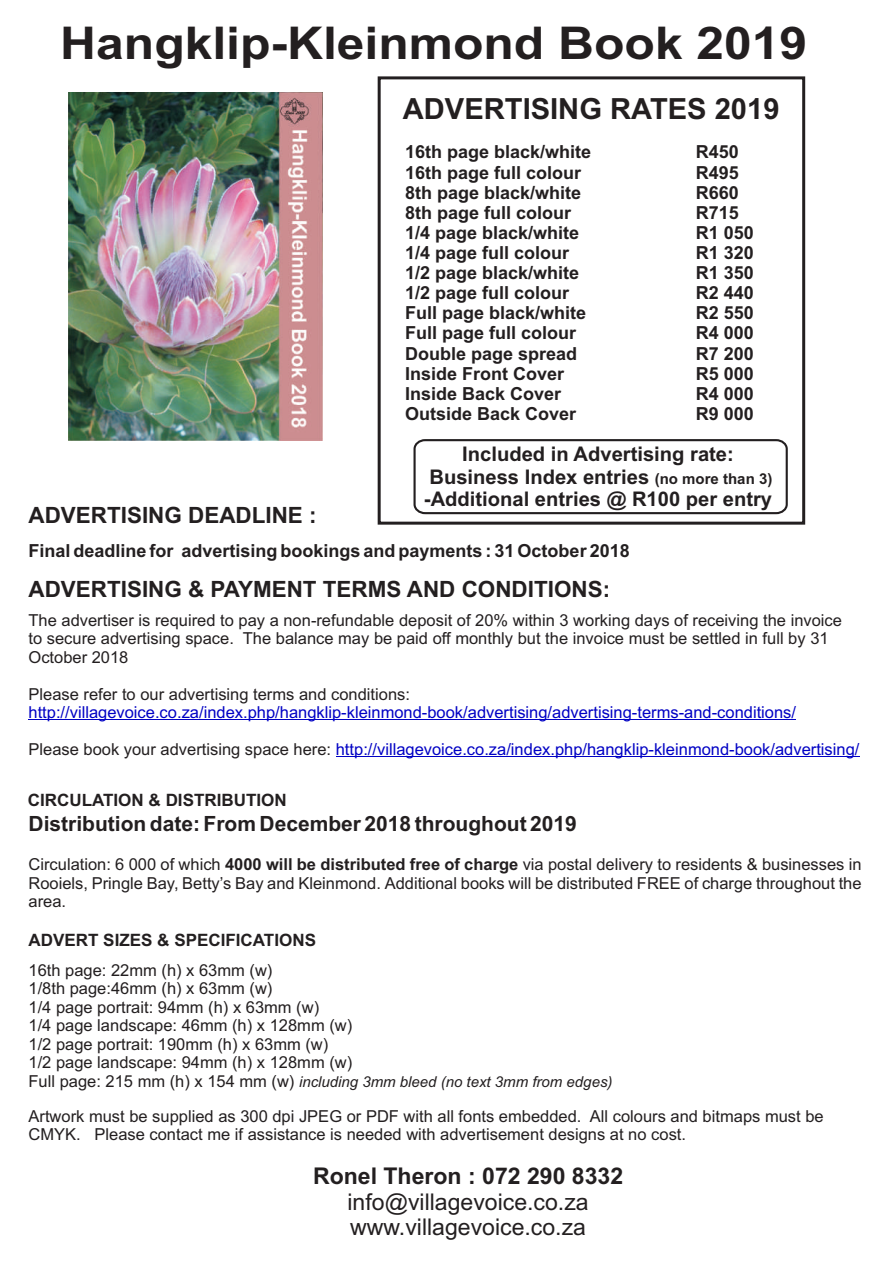
<style>
.page{position:relative;width:893px;height:1263px;background:#fff}
.page>*{position:absolute;margin:0;border:0;box-sizing:border-box;transform-origin:0 0}
.t1{font:700 45.15px "Arial";color:#231f20;scale:1.1 1}
.t2{font:700 29.1px "Arial";color:#231f20}
.t3{font:23.1px/25.8px "Arial";color:#231f20}
.t4{font:700 23.1px "Arial";color:#231f20}
.t5{font:700 22.5px "Arial";color:#231f20}
.t6{font:700 21px "Arial";color:#231f20}
.t7{font:700 20.1px/22.5px "Arial";color:#231f20;text-align:center}
.t8{font:700 18px/20.1px "Arial";color:#231f20}
.t9{font:700 17.1px "Arial";color:#231f20}
.t10{font:16.5px/18.5px "Arial";color:#231f20}
.t11{font:16.5px "Arial";color:#0000c4}
.t12{font:italic 15px "Arial";color:#231f20}
.s1{font-size:15px}
.s2{color:#231f20}
.s3{font-weight:700}
.s4{font-style:normal;font-size:16.5px}
</style>
<div class="page">
<div style="left:378px;top:76px;width:427px;height:449px;border:3px solid #231f20"></div>
<svg style="left:413px;top:439px;width:375px;height:76px"></svg>
<hr style="left:29px;top:719px;width:767px;height:1px;background:#0000c4">
<hr style="left:336px;top:756px;width:524px;height:1px;background:#0000c4">
<img style="left:68px;top:92px;width:254px;height:349px">
<h1 class="t1" style="left:60px;top:26px;width:681px">Hangklip-Kleinmond Book 2019</h1>
<h2 class="t2" style="left:403px;top:98px;width:378px">ADVERTISING RATES 2019</h2>
<p class="t8" style="left:405px;top:144px;width:188px">16th page black/white<br>16th page full colour<br>8th page black/white<br>8th page full colour<br>1/4 page black/white<br>1/4 page full colour<br>1/2 page black/white<br>1/2 page full colour<br>Full page black/white<br>Full page full colour<br>Double page spread<br>Inside Front Cover<br>Inside Back Cover<br>Outside Back Cover</p>
<p class="t8" style="left:696px;top:144px;width:60px">R450<br>R495<br>R660<br>R715<br>R1 050<br>R1 320<br>R1 350<br>R2 440<br>R2 550<br>R4 000<br>R7 200<br>R5 000<br>R4 000<br>R9 000</p>
<p class="t7" style="left:424px;top:445px;width:350px">Included in Advertising rate:<br>Business Index entries <span class="s1">(no more than 3) </span>-Additional entries @ R100 per entry</p>
<h3 class="t5" style="left:29px;top:506px;width:290px">ADVERTISING DEADLINE :</h3>
<p class="t8" style="left:29px;top:542px;width:603px">Final deadline for advertising bookings and payments : 31 October 2018</p>
<h3 class="t5" style="left:29px;top:580px;width:583px">ADVERTISING &amp; PAYMENT TERMS AND CONDITIONS:</h3>
<p class="t10" style="left:29px;top:612px;width:815px">The advertiser is required to pay a non-refundable deposit of 20% within 3 working days of receiving the invoice to secure advertising space. The balance may be paid off monthly but the invoice must be settled in full by 31<br>October 2018</p>
<p class="t10" style="left:29px;top:686px;width:383px">Please refer to our advertising terms and conditions:</p>
<p class="t11" style="left:29px;top:743px;width:832px"><span class="s2">Please book your advertising space here:</span> http://villagevoice.co.za/index.php/hangklip-kleinmond-book/advertising/</p>
<p class="t11" style="left:29px;top:706px;width:769px">http://villagevoice.co.za/index.php/hangklip-kleinmond-book/advertising/advertising-terms-and-conditions/</p>
<p class="t9" style="left:28px;top:793px;width:261px">CIRCULATION &amp; DISTRIBUTION</p>
<p class="t6" style="left:29px;top:815px;width:550px">Distribution date: From December 2018 throughout 2019</p>
<p class="t10" style="left:29px;top:857px;width:835px">Circulation: 6 000 of which <span class="s3">4000 will be distributed free of charge</span> via postal delivery to residents &amp; businesses in</p>
<p class="t10" style="left:28px;top:893px;width:39px">area.</p>
<p class="t10" style="left:29px;top:875px;width:835px">Rooiels, Pringle Bay, Betty’s Bay and Kleinmond. Additional books will be distributed FREE of charge throughout the</p>
<p class="t9" style="left:29px;top:933px;width:289px">ADVERT SIZES &amp; SPECIFICATIONS</p>
<p class="t10" style="left:29px;top:962px;width:325px">16th page: 22mm (h) x 63mm (w)<br>1/8th page:46mm (h) x 63mm (w)<br>1/4 page portrait: 94mm (h) x 63mm (w)<br>1/4 page landscape: 46mm (h) x 128mm (w)<br>1/2 page portrait: 190mm (h) x 63mm (w)<br>1/2 page landscape: 94mm (h) x 128mm (w)</p>
<p class="t12" style="left:29px;top:1075px;width:585px"><span class="s4">Full page: 215 mm (h) x 154 mm (w)</span> including 3mm bleed (no text 3mm from edges)</p>
<p class="t10" style="left:29px;top:1108px;width:797px">Artwork must be supplied as 300 dpi JPEG or PDF with all fonts embedded. All colours and bitmaps must be<br>CMYK. Please contact me if assistance is needed with advertisement designs at no cost.</p>
<h3 class="t4" style="left:313px;top:1167px;width:312px">Ronel Theron : 072 290 8332</h3>
<h3 class="t3" style="left:347px;top:1191px;width:243px">info@villagevoice.co.za www.villagevoice.co.za</h3>
</div>
